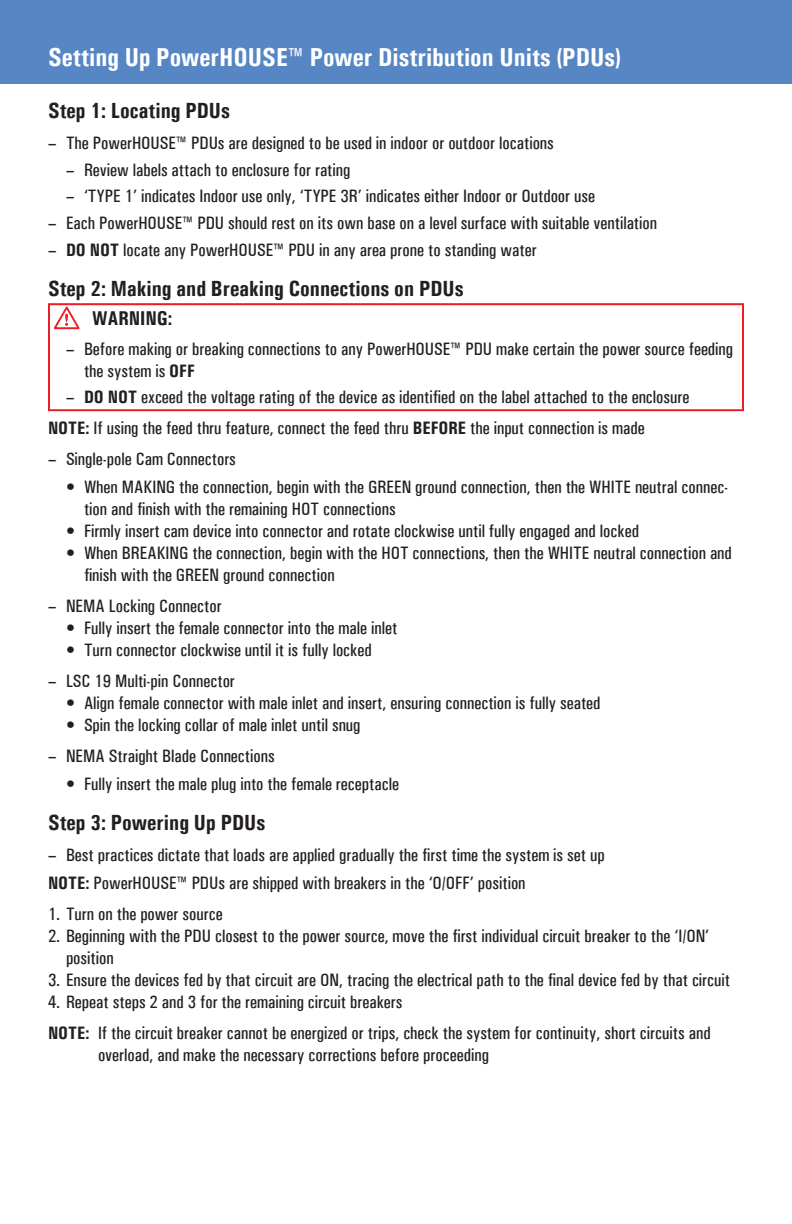
<style>
.page{position:relative;width:792px;height:1224px;background:#fff}
.page>*{position:absolute;margin:0;border:0;box-sizing:border-box;transform-origin:0 0}
.Header_Copy{font:700 condensed 26px "Univers";color:#fff}
.Body_Copy{font:700 condensed 22px "Univers";color:#231f20}
.New_subhead{font:700 condensed 22px "Univers";color:#231f20}
.New_subhead-2{font:700 condensed 20px "Univers";color:#231f20}
.Body_Copy-2{font:500 condensed 18px/22px "Univers";color:#231f20}
.s1{font-weight:700}
</style>
<div class="page">
<div style="left:48px;top:303px;width:696px;height:108px;border:2px solid #ee1d23"></div>
<div style="left:0;top:0;width:792px;height:84px;background:#5786c5"></div>
<svg style="left:53px;top:306px;width:27px;height:24px"></svg>
<p class="Header_Copy" style="left:48px;top:41px;width:574px">Setting Up PowerHOUSE™ Power Distribution Units (PDUs)</p>
<p class="New_subhead" style="left:48px;top:98px;width:184px">Step 1: Locating PDUs</p>
<p class="Body_Copy-2" style="left:48px;top:132px;width:507px">– The PowerHOUSE™ PDUs are designed to be used in indoor or outdoor locations</p>
<p class="Body_Copy-2" style="left:66px;top:159px;width:286px">– Review labels attach to enclosure for rating</p>
<p class="Body_Copy-2" style="left:66px;top:185px;width:531px">– ‘TYPE 1’ indicates Indoor use only, ‘TYPE 3R’ indicates either Indoor or Outdoor use</p>
<p class="Body_Copy-2" style="left:48px;top:212px;width:611px">– Each PowerHOUSE™ PDU should rest on its own base on a level surface with suitable ventilation</p>
<p class="Body_Copy-2" style="left:48px;top:239px;width:490px">– <span class="s1">DO NOT</span> locate any PowerHOUSE™ PDU in any area prone to standing water</p>
<p class="Body_Copy" style="left:48px;top:275px;width:417px">Step 2: Making and Breaking Connections on PDUs</p>
<p class="New_subhead-2" style="left:92px;top:306px;width:82px">WARNING:</p>
<p class="Body_Copy-2" style="left:84px;top:338px;width:651px;text-indent:-18px">– Before making or breaking connections to any PowerHOUSE™ PDU make certain the power source feeding the system is <span class="s1">OFF</span></p>
<p class="Body_Copy-2" style="left:66px;top:386px;width:625px">– <span class="s1">DO NOT</span> exceed the voltage rating of the device as identified on the label attached to the enclosure</p>
<p class="Body_Copy-2" style="left:48px;top:417px;width:598px"><span class="s1">NOTE:</span> If using the feed thru feature, connect the feed thru <span class="s1">BEFORE</span> the input connection is made</p>
<p class="Body_Copy-2" style="left:48px;top:448px;width:189px">– Single-pole Cam Connectors</p>
<p class="Body_Copy-2" style="left:84px;top:476px;width:646px;text-indent:-18px">• When MAKING the connection, begin with the GREEN ground connection, then the WHITE neutral connec&shy;tion and finish with the remaining HOT connections</p>
<p class="Body_Copy-2" style="left:66px;top:520px;width:575px">• Firmly insert cam device into connector and rotate clockwise until fully engaged and locked</p>
<p class="Body_Copy-2" style="left:84px;top:542px;width:649px;text-indent:-18px">• When BREAKING the connection, begin with the HOT connections, then the WHITE neutral connection and finish with the GREEN ground connection</p>
<p class="Body_Copy-2" style="left:48px;top:595px;width:175px">– NEMA Locking Connector</p>
<p class="Body_Copy-2" style="left:66px;top:617px;width:333px">• Fully insert the female connector into the male inlet</p>
<p class="Body_Copy-2" style="left:66px;top:639px;width:307px">• Turn connector clockwise until it is fully locked</p>
<p class="Body_Copy-2" style="left:48px;top:670px;width:188px">– LSC 19 Multi-pin Connector</p>
<p class="Body_Copy-2" style="left:66px;top:692px;width:536px">• Align female connector with male inlet and insert, ensuring connection is fully seated</p>
<p class="Body_Copy-2" style="left:66px;top:714px;width:296px">• Spin the locking collar of male inlet until snug</p>
<p class="Body_Copy-2" style="left:48px;top:745px;width:228px">– NEMA Straight Blade Connections</p>
<p class="Body_Copy-2" style="left:66px;top:773px;width:335px">• Fully insert the male plug into the female receptacle</p>
<p class="Body_Copy" style="left:48px;top:809px;width:219px">Step 3: Powering Up PDUs</p>
<p class="Body_Copy-2" style="left:48px;top:844px;width:558px">– Best practices dictate that loads are applied gradually the first time the system is set up</p>
<p class="Body_Copy-2" style="left:48px;top:872px;width:479px"><span class="s1">NOTE:</span> PowerHOUSE™ PDUs are shipped with breakers in the ‘O/OFF’ position</p>
<p class="Body_Copy-2" style="left:48px;top:903px;width:176px">1. Turn on the power source</p>
<p class="Body_Copy-2" style="left:66px;top:925px;width:645px;text-indent:-18px">2. Beginning with the PDU closest to the power source, move the first individual circuit breaker to the ‘I/ON’ position</p>
<p class="Body_Copy-2" style="left:48px;top:969px;width:684px">3. Ensure the devices fed by that circuit are ON, tracing the electrical path to the final device fed by that circuit</p>
<p class="Body_Copy-2" style="left:48px;top:991px;width:356px">4. Repeat steps 2 and 3 for the remaining circuit breakers</p>
<p class="Body_Copy-2" style="left:98px;top:1022px;width:614px;text-indent:-50px"><span class="s1">NOTE:</span> If the circuit breaker cannot be energized or trips, check the system for continuity, short circuits and overload, and make the necessary corrections before proceeding</p>
</div>
